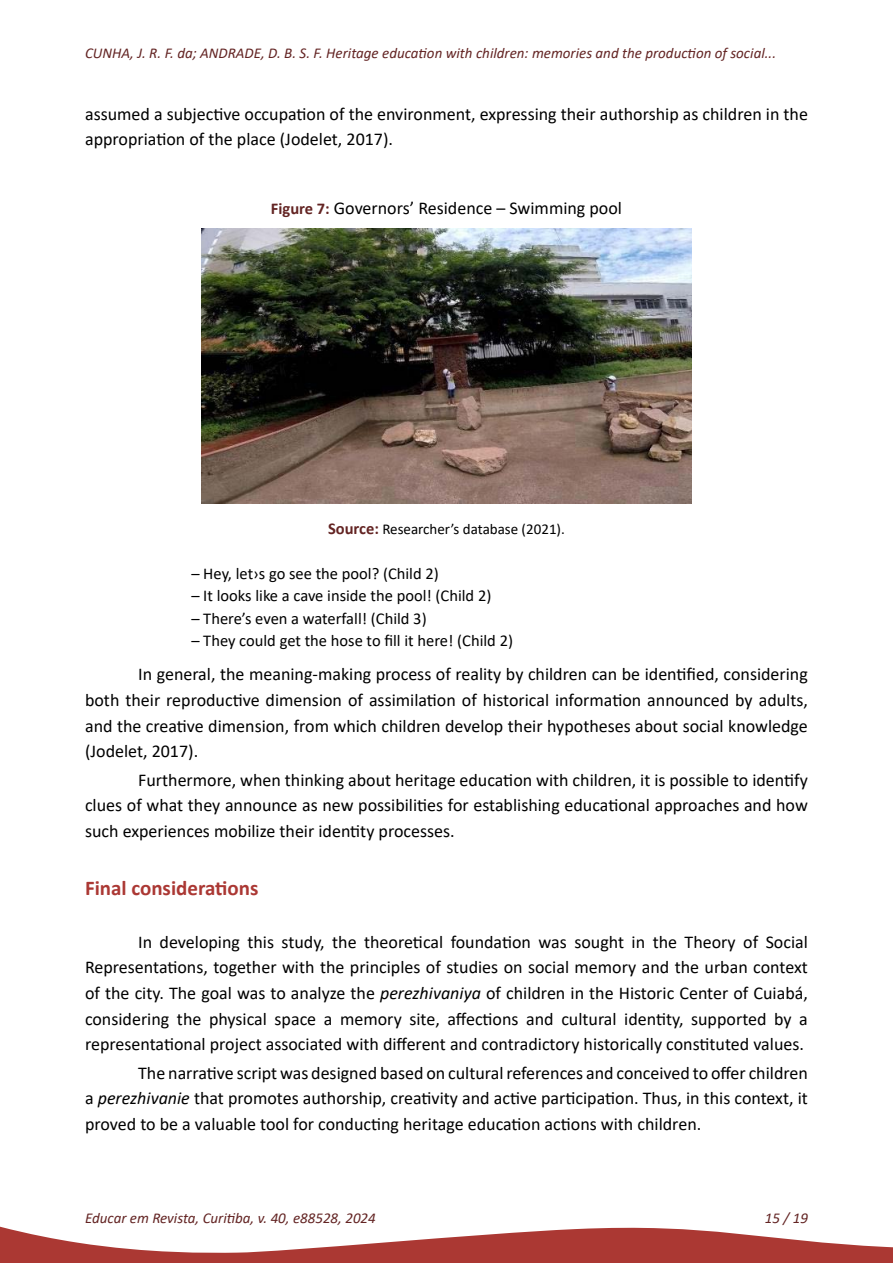
<style>
.page{position:relative;width:893px;height:1263px;background:#fff}
.page>*{position:absolute;margin:0;border:0;box-sizing:border-box;transform-origin:0 0}
._14-SUBTÍTULO{font:700 21px "Calibri";color:#ab3834}
._15-TEXTO{font:18px/25.5px "Calibri";color:#000;text-align:justify}
._18-TÍTULO_FIGURA{font:18px "Calibri";color:#000}
._16-CITAÇÃO{font:16.5px "Calibri";color:#000}
.t1{font:italic 15px "Calibri";color:#632423}
._19-FONTE_FIGURA{font:15px "Calibri";color:#000}
.s1{font-weight:700;font-size:16.5px;color:#632423}
.s2{font-style:italic}
</style>
<div class="page">
<svg style="left:0;top:1226px;width:893px;height:37px"></svg>
<img style="left:202px;top:229px;width:489px;height:274px">
<p class="t1" style="left:85px;top:43px;width:693px">CUNHA, J. R. F. da; ANDRADE, D. B. S. F. Heritage education with children: memories and the production of social...</p>
<p class="_15-TEXTO" style="left:85px;top:101px;width:724px">assumed a subjective occupation of the environment, expressing their authorship as children in the appropriation of the place (Jodelet, 2017).</p>
<p class="_18-TÍTULO_FIGURA" style="left:271px;top:195px;width:353px"><span class="s1">Figure 7:</span> Governors’ Residence – Swimming pool</p>
<p class="_19-FONTE_FIGURA" style="left:328px;top:519px;width:238px"><span class="s1">Source:</span> Researcher’s database (2021).</p>
<p class="_16-CITAÇÃO" style="left:191px;top:562px;width:249px">– Hey, let›s go see the pool? (Child 2)</p>
<p class="_16-CITAÇÃO" style="left:191px;top:584px;width:302px">– It looks like a cave inside the pool! (Child 2)</p>
<p class="_16-CITAÇÃO" style="left:191px;top:607px;width:237px">– There’s even a waterfall! (Child 3)</p>
<p class="_16-CITAÇÃO" style="left:191px;top:629px;width:323px">– They could get the hose to fill it here! (Child 2)</p>
<p class="_15-TEXTO" style="left:85px;top:661px;width:724px;text-indent:53px">In general, the meaning-making process of reality by children can be identified, considering both their reproductive dimension of assimilation of historical information announced by adults, and the creative dimension, from which children develop their hypotheses about social knowledge (Jodelet, 2017).</p>
<p class="_15-TEXTO" style="left:85px;top:766px;width:724px;text-indent:53px">Furthermore, when thinking about heritage education with children, it is possible to identify clues of what they announce as new possibilities for establishing educational approaches and how such experiences mobilize their identity processes.</p>
<p class="_14-SUBTÍTULO" style="left:85px;top:873px;width:175px">Final considerations</p>
<p class="_15-TEXTO" style="left:85px;top:929px;width:724px;text-indent:53px">In developing this study, the theoretical foundation was sought in the Theory of Social Representations, together with the principles of studies on social memory and the urban context of the city. The goal was to analyze the <span class="s2">perezhivaniya</span> of children in the Historic Center of Cuiabá, considering the physical space a memory site, affections and cultural identity, supported by a representational project associated with different and contradictory historically constituted values.</p>
<p class="_15-TEXTO" style="left:85px;top:1059px;width:724px;text-indent:53px">The narrative script was designed based on cultural references and conceived to offer children a <span class="s2">perezhivanie</span> that promotes authorship, creativity and active participation. Thus, in this context, it proved to be a valuable tool for conducting heritage education actions with children.</p>
<p class="t1" style="left:85px;top:1208px;width:292px">Educar em Revista, Curitiba, v. 40, e88528, 2024</p>
<p class="t1" style="left:765px;top:1208px;width:45px">15 / 19</p>
</div>
